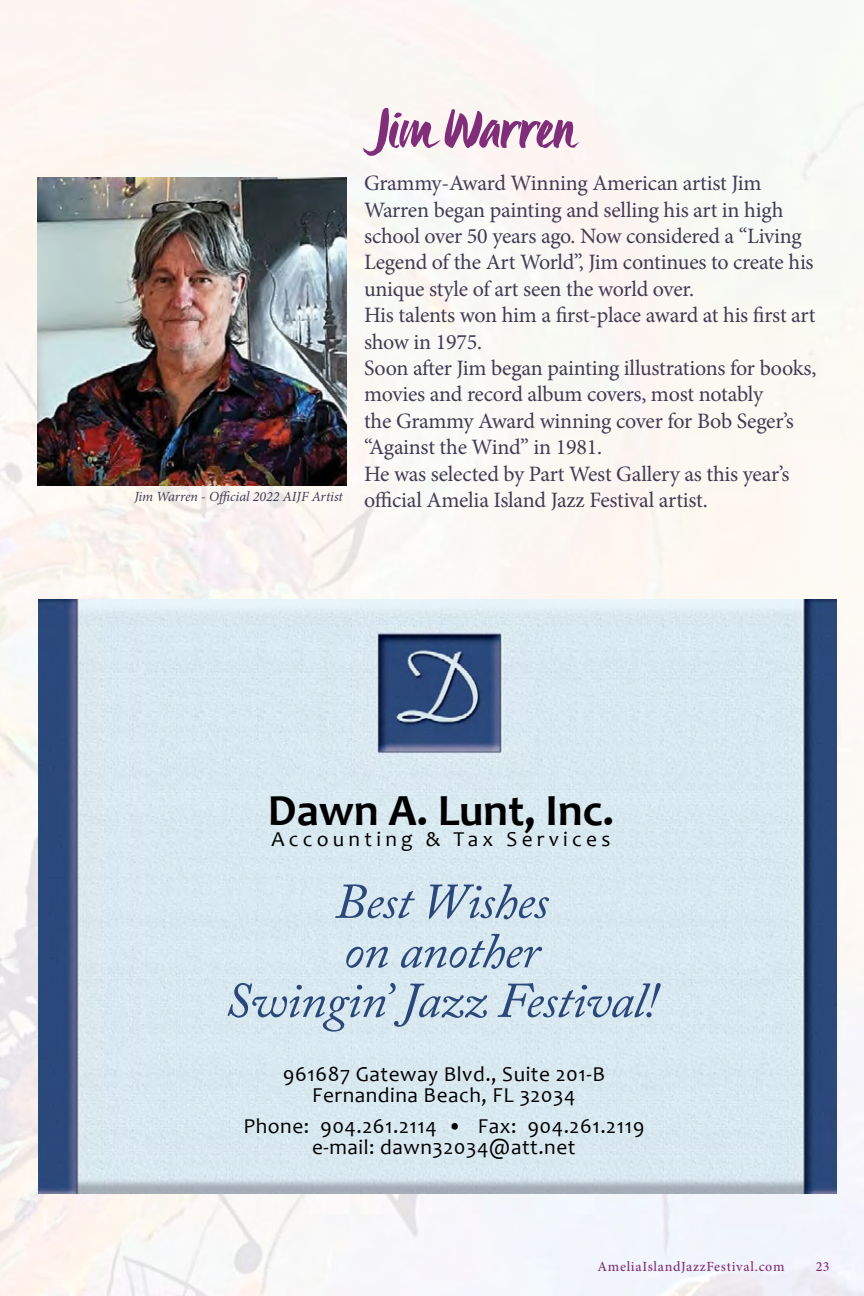
<style>
.page{position:relative;width:864px;height:1296px;background:#fff}
.page>*{position:absolute;margin:0;border:0;box-sizing:border-box;transform-origin:0 0}
.t1{font:60px "Origo";letter-spacing:-.015em;color:#802e7a}
.t2{font:italic 49.6px/49.6px "Adobe Caslon Pro";letter-spacing:-.02em;color:#2a487a;text-align:center}
.t3{font:700 44.8px "Candara";color:#000}
.t4{font:22px/26.4px "Minion Pro";letter-spacing:-.01em;color:#423c54}
.t5{font:21.4px/21.4px "Candara";letter-spacing:.025em;color:#000;text-align:center}
.t6{font:21.4px "Candara";letter-spacing:.2em;color:#000}
.t7{font:italic 14px "Minion Pro";color:#423c54}
.t8{font:500 14px "Minion Pro";letter-spacing:.05em;color:#802e7a}
</style>
<div class="page">
<img style="left:0;top:0;width:864px;height:1296px">
<img style="left:37px;top:177px;width:310px;height:309px">
<img style="left:39px;top:599px;width:798px;height:595px">
<p class="t7" style="left:134px;top:487px;width:210px">Jim Warren - Official 2022 AIJF Artist</p>
<h1 class="t1" style="left:364px;top:85px;width:213px">Jim Warren</h1>
<p class="t4" style="left:364px;top:170px;width:454px">Grammy-Award Winning American artist Jim Warren began painting and selling his art in high school over 50 years ago. Now considered a “Living Legend of the Art World”, Jim continues to create his unique style of art seen the world over.<br>His talents won him a first-place award at his first art show in 1975.<br>Soon after Jim began painting illustrations for books, movies and record album covers, most notably<br>the Grammy Award winning cover for Bob Seger’s “Against the Wind” in 1981.<br>He was selected by Part West Gallery as this year’s official Amelia Island Jazz Festival artist.</p>
<h3 class="t3" style="left:268px;top:782px;width:348px">Dawn A. Lunt, Inc.</h3>
<p class="t6" style="left:271px;top:826px;width:340px">Accounting &amp; Tax Services</p>
<h2 class="t2" style="left:225px;top:876px;width:435px">Best Wishes<br>on another<br>Swingin’ Jazz Festival!</h2>
<p class="t5" style="left:283px;top:1063px;width:323px">961687 Gateway Blvd., Suite 201-B<br>Fernandina Beach, FL 32034</p>
<p class="t5" style="left:243px;top:1115px;width:402px">Phone: 904.261.2114 • Fax: 904.261.2119 e-mail: dawn32034@att.net</p>
<p class="t8" style="left:598px;top:1257px;width:189px">AmeliaIslandJazzFestival.com</p>
<p class="t8" style="left:816px;top:1257px;width:15px">23</p>
</div>
